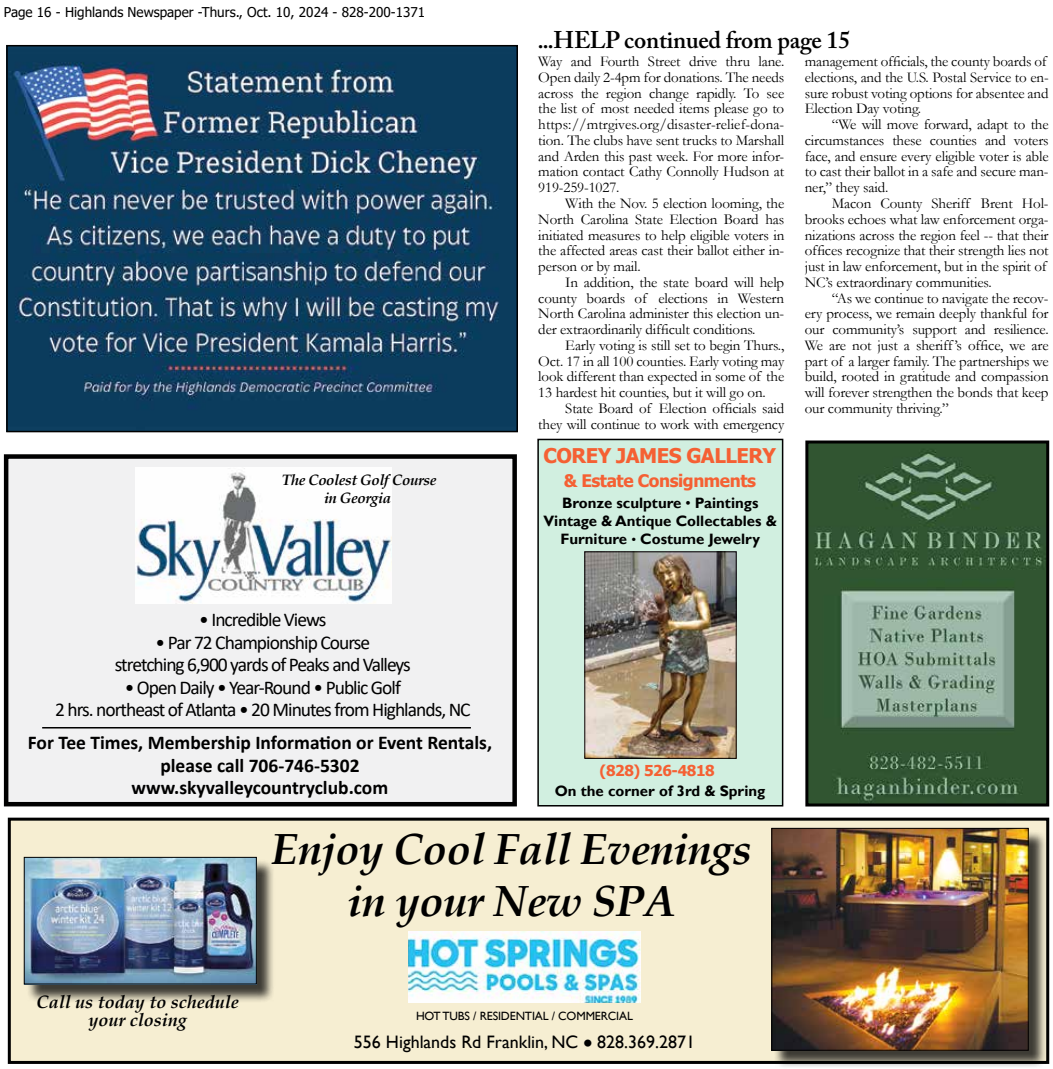
<style>
.page{position:relative;width:1053px;height:1069px;background:#fff}
.page>*{position:absolute;margin:0;border:0;box-sizing:border-box;transform-origin:0 0}
.t1{font:italic 700 43.5px/52.2px "Book Antiqua";letter-spacing:-.01em;color:#000;text-align:center}
.t2{font:600 24px "Adobe Caslon Pro";letter-spacing:-.01em;color:#000}
.t3{font:700 20.25px "Tahoma";letter-spacing:-.025em;color:#f56033}
.t4{font:19.5px/22.5px "Calibri";letter-spacing:-.05em;color:#000;text-align:center}
.t5{font:700 19.5px/22.5px "Calibri";color:#000;text-align:center}
.t6{font:18px "Gill Sans";color:#000}
.t7{font:italic 700 18px/18px "Book Antiqua";color:#000;text-align:center}
.t8{font:700 17.25px "Tahoma";letter-spacing:-.025em;color:#f56033}
.t9{font:15px/15.8px "Garamond";letter-spacing:-.01em;color:#000;text-align:justify}
.t10{font:700 15px/18px "Gill Sans";color:#000;text-align:center}
.t11{font:italic 700 15px/18px "Book Antiqua";letter-spacing:-.025em;color:#000;text-align:center}
.t12{font:700 15px "Tahoma";letter-spacing:-.025em;color:#f56033}
.t13{font:13.5px "Tahoma";color:#000}
.t14{font:12px "Gill Sans";letter-spacing:-.01em;color:#000}
.s1{font-weight:400}
.s2{font-weight:400;font-size:13.5px}
.s3{font-family:"Tahoma";font-weight:700;font-size:15px}
</style>
<div class="page">
<div style="left:3px;top:454px;width:514px;height:353px;background:#f1f1f2"></div>
<hr style="left:42px;top:726px;width:429px;height:2px;background:#000">
<img style="left:135px;top:467px;width:257px;height:136px">
<div style="left:7px;top:817px;width:1043px;height:247px;background:#f6eed2"></div>
<div style="left:774px;top:830px;width:273px;height:238px;background:#000;opacity:.75"></div>
<img style="left:773px;top:829px;width:254px;height:219px">
<div style="left:771px;top:827px;width:258px;height:223px;border:1px solid #000"></div>
<div style="left:26px;top:859px;width:250px;height:143px;background:#000;opacity:.75"></div>
<img style="left:26px;top:858px;width:229px;height:124px">
<div style="left:24px;top:856px;width:233px;height:128px;border:1px solid #000"></div>
<img style="left:408px;top:931px;width:233px;height:71px">
<div style="left:538px;top:439px;width:245px;height:366px;background:#d1efe0"></div>
<div style="left:537px;top:438px;width:246px;height:368px;border:2px solid #000"></div>
<img style="left:586px;top:553px;width:149px;height:203px">
<div style="left:584px;top:551px;width:153px;height:207px;border:1px solid #000"></div>
<img style="left:809px;top:444px;width:236px;height:358px">
<div style="left:805px;top:440px;width:244px;height:366px;border:3px solid #000"></div>
<img style="left:9px;top:48px;width:506px;height:381px">
<div style="left:6px;top:45px;width:512px;height:387px;border:2px solid #000"></div>
<p class="t13" style="left:4px;top:3px;width:423px">Page 16 - Highlands Newspaper -Thurs., Oct. 10, 2024 - 828-200-1371</p>
<p class="t11" style="left:282px;top:470px;width:156px">The Coolest Golf Course in Georgia</p>
<h3 class="t4" style="left:199px;top:608px;width:129px">• Incredible Views</h3>
<h3 class="t4" style="left:115px;top:630px;width:298px">• Par 72 Championship Course<br>stretching 6,900 yards of Peaks and Valleys</h3>
<h3 class="t4" style="left:55px;top:675px;width:417px">• Open Daily • Year-Round • Public Golf<br>2 hrs. northeast of Atlanta • 20 Minutes from Highlands, NC</h3>
<h3 class="t5" style="left:28px;top:730px;width:466px">For Tee Times, Membership Information or Event Rentals, please call 706-746-5302<br>www.skyvalleycountryclub.com</h3>
<h2 class="t2" style="left:537px;top:26px;width:315px">...HELP continued from page 15</h2>
<p class="t9" style="left:805px;top:53px;width:245px;text-align:left">management officials, the county boards of elections, and the U.S. Postal Service to en&shy;sure robust voting options for absentee and Election Day voting.</p>
<p class="t9" style="left:805px;top:116px;width:245px;text-indent:27px">“We will move forward, adapt to the circumstances these counties and voters face, and ensure every eligible voter is able to cast their ballot in a safe and secure man&shy;ner,” they said.</p>
<p class="t9" style="left:805px;top:195px;width:245px;text-align:left;text-indent:27px">Macon County Sheriff Brent Hol&shy;brooks echoes what law enforcement orga&shy;nizations across the region feel -- that their offices recognize that their strength lies not just in law enforcement, but in the spirit of NC’s extraordinary communities.</p>
<p class="t9" style="left:805px;top:289px;width:245px;text-indent:27px">“As we continue to navigate the recov&shy;ery process, we remain deeply thankful for our community’s support and resilience.<br>We are not just a sheriff’s office, we are part of a larger family. The partnerships we build, rooted in gratitude and compassion will forever strengthen the bonds that keep our community thriving.”</p>
<p class="t9" style="left:538px;top:53px;width:248px">Way and Fourth Street drive thru lane.<br>Open daily 2-4pm for donations. The needs across the region change rapidly. To see the list of most needed items please go to https://mtrgives.org/disaster-relief-dona&shy;tion. The clubs have sent trucks to Marshall and Arden this past week. For more infor&shy;mation contact Cathy Connolly Hudson at 919-259-1027.</p>
<p class="t9" style="left:538px;top:195px;width:248px;text-indent:27px">With the Nov. 5 election looming, the North Carolina State Election Board has initiated measures to help eligible voters in the affected areas cast their ballot either in&shy;person or by mail.</p>
<p class="t9" style="left:538px;top:274px;width:247px;text-indent:27px">In addition, the state board will help county boards of elections in Western North Carolina administer this election un&shy;der extraordinarily difficult conditions.</p>
<p class="t9" style="left:538px;top:337px;width:247px;text-indent:27px">Early voting is still set to begin Thurs., Oct. 17 in all 100 counties. Early voting may look different than expected in some of the 13 hardest hit counties, but it will go on.</p>
<p class="t9" style="left:538px;top:400px;width:247px;text-align:right">State Board of Election officials said they will continue to work with emergency</p>
<h3 class="t3" style="left:543px;top:441px;width:234px">COREY JAMES GALLERY</h3>
<p class="t8" style="left:564px;top:468px;width:194px">&amp; Estate Consignments</p>
<p class="t10" style="left:544px;top:494px;width:235px">Bronze sculpture <span class="s1">•</span> Paintings<br>Vintage &amp; Antique Collectables &amp;<br>Furniture <span class="s2">•</span> Costume Jewelry</p>
<p class="t12" style="left:600px;top:759px;width:117px">(828) 526-4818</p>
<p class="t10" style="left:555px;top:782px;width:212px">On the corner of 3rd &amp; Spring</p>
<p class="t7" style="left:36px;top:992px;width:204px">Call us today to schedule your closing</p>
<h1 class="t1" style="left:272px;top:822px;width:482px">Enjoy Cool Fall Evenings in your New SPA</h1>
<p class="t14" style="left:416px;top:1008px;width:218px">HOT TUBS / RESIDENTIAL / COMMERCIAL</p>
<p class="t6" style="left:354px;top:1030px;width:343px">556 Highlands Rd Franklin, NC <span class="s3">•</span> 828.369.2871</p>
</div>
